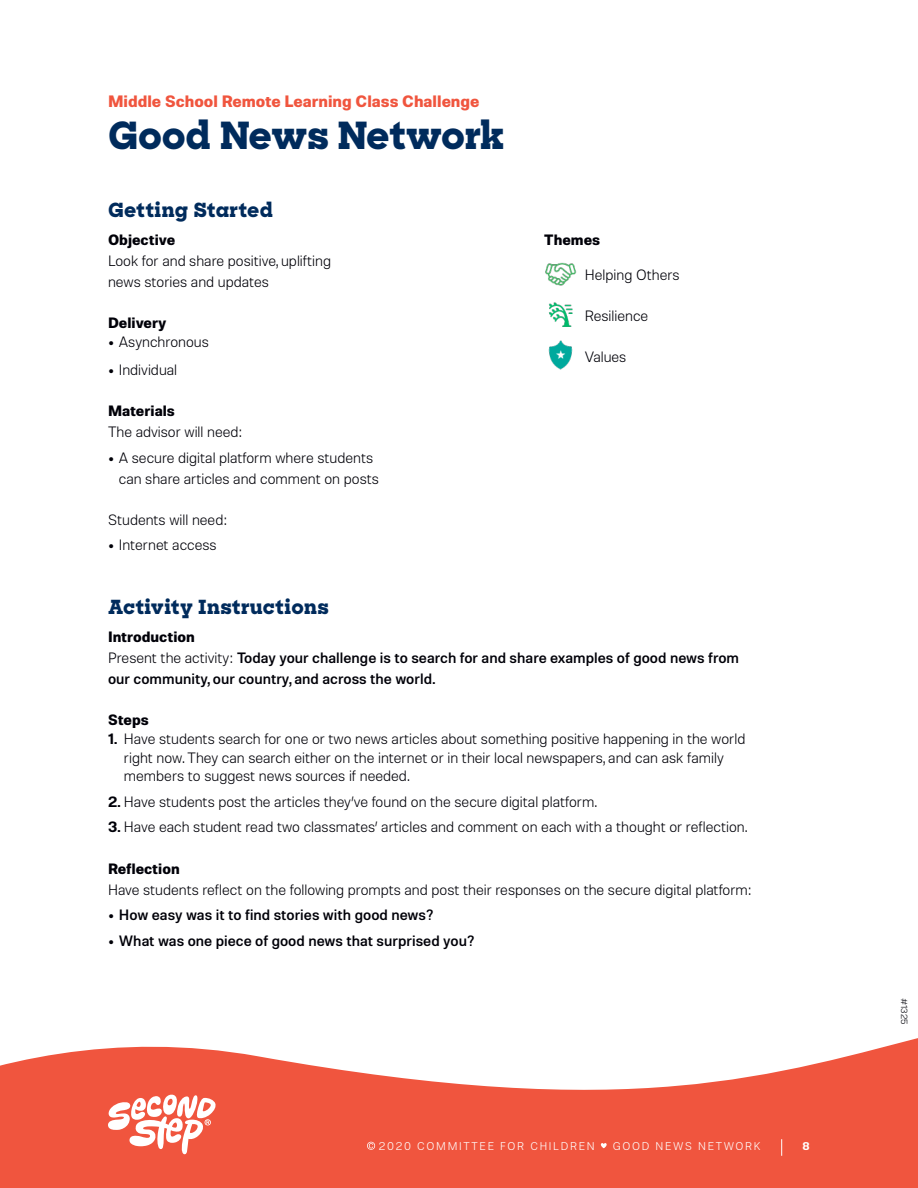
<style>
.page{position:relative;width:918px;height:1188px;background:#fff}
.page>*{position:absolute;margin:0;border:0;box-sizing:border-box;transform-origin:0 0}
._03_header-grades{font:800 37.5px "Sharp Slab";letter-spacing:-.015em;color:#002b5c}
._04B_Second_Header{font:800 19.5px "Sharp Slab";letter-spacing:.02em;color:#002b5c}
._03_header-grades-2{font:700 16.5px "Molde";color:#f0553e}
._06_body-text{font:300 15px/18.8px "Molde";color:#000008}
._06_body-text-2{font:500 15px/21px "Molde";color:#000008}
._07_Subhead_small{font:700 15px "Molde";color:#000008}
._07_Subhead_small-2{font:300 15px/21px "Molde";color:#000008}
.t1{font:300 11.25px "Molde";letter-spacing:.15em;color:#fff}
.t2{font:600 11.25px "Molde";color:#fff}
._08_LEGAL_TEXT{font:300 9px "Molde";color:#000008}
.s1{font-family:"Sharp Slab";font-weight:800}
.s2{font-weight:300}
.s3{font-weight:600}
</style>
<div class="page">
<svg style="left:0;top:1038px;width:918px;height:150px;fill:#f0553e"></svg>
<img style="left:545px;top:262px;width:32px;height:24px">
<img style="left:549px;top:302px;width:24px;height:25px">
<img style="left:548px;top:340px;width:25px;height:30px">
<svg style="left:781px;top:1139px;width:1px;height:17px"></svg>
<svg style="left:108px;top:1095px;width:108px;height:59px"></svg>
<svg style="left:367px;top:1142px;width:8px;height:8px"></svg>
<svg style="left:601px;top:1143px;width:6px;height:5px"></svg>
<p class="_03_header-grades-2" style="left:108px;top:90px;width:373px">Middle School Remote Learning Class Challenge</p>
<p class="_03_header-grades" style="left:108px;top:109px;width:398px">Good News Network</p>
<p class="_04B_Second_Header" style="left:108px;top:196px;width:167px">Getting Started</p>
<p class="_07_Subhead_small" style="left:108px;top:230px;width:69px">Objective</p>
<p class="_07_Subhead_small-2" style="left:108px;top:250px;width:225px">Look for and share positive, uplifting news stories and updates</p>
<p class="_07_Subhead_small" style="left:108px;top:313px;width:60px">Delivery</p>
<p class="_06_body-text" style="left:108px;top:332px;width:102px"><span class="s1">•</span> Asynchronous</p>
<p class="_06_body-text" style="left:108px;top:360px;width:71px"><span class="s1">•</span> Individual</p>
<p class="_07_Subhead_small" style="left:108px;top:401px;width:69px">Materials</p>
<p class="_06_body-text" style="left:108px;top:422px;width:136px">The advisor will need:</p>
<p class="_06_body-text" style="left:119px;top:446px;width:262px;line-height:21px;text-indent:-11px"><span class="s1">•</span> A secure digital platform where students can share articles and comment on posts</p>
<p class="_06_body-text" style="left:108px;top:510px;width:121px">Students will need:</p>
<p class="_06_body-text" style="left:108px;top:535px;width:110px"><span class="s1">•</span> Internet access</p>
<p class="_07_Subhead_small" style="left:544px;top:230px;width:57px">Themes</p>
<p class="_06_body-text" style="left:585px;top:264px;width:96px">Helping Others</p>
<p class="_06_body-text" style="left:585px;top:306px;width:65px">Resilience</p>
<p class="_06_body-text" style="left:585px;top:347px;width:43px">Values</p>
<p class="_04B_Second_Header" style="left:108px;top:593px;width:222px">Activity Instructions</p>
<p class="_07_Subhead_small" style="left:108px;top:627px;width:88px">Introduction</p>
<p class="_06_body-text-2" style="left:108px;top:646px;width:633px"><span class="s2">Present the activity:</span> Today your challenge is to search for and share examples of good news from our community, our country, and across the world.</p>
<p class="_07_Subhead_small" style="left:108px;top:710px;width:42px">Steps</p>
<p class="_06_body-text" style="left:124px;top:729px;width:623px;text-indent:-16px"><span class="s3">1.</span> Have students search for one or two news articles about something positive happening in the world right now. They can search either on the internet or in their local newspapers, and can ask family members to suggest news sources if needed.</p>
<p class="_06_body-text" style="left:108px;top:792px;width:490px"><span class="s3">2.</span> Have students post the articles they’ve found on the secure digital platform.</p>
<p class="_06_body-text" style="left:108px;top:817px;width:641px"><span class="s3">3.</span> Have each student read two classmates’ articles and comment on each with a thought or reflection.</p>
<p class="_07_Subhead_small" style="left:108px;top:858px;width:73px">Reflection</p>
<p class="_06_body-text" style="left:108px;top:880px;width:645px">Have students reflect on the following prompts and post their responses on the secure digital platform:</p>
<p class="_06_body-text-2" style="left:108px;top:904px;width:327px"><span class="s1">•</span> How easy was it to find stories with good news?</p>
<p class="_06_body-text-2" style="left:108px;top:929px;width:368px"><span class="s1">•</span> What was one piece of good news that surprised you?</p>
<p class="t1" style="left:379px;top:1139px;width:217px">2020 COMMITTEE FOR CHILDREN</p>
<p class="t1" style="left:613px;top:1139px;width:150px">GOOD NEWS NETWORK</p>
<p class="t2" style="left:802px;top:1138px;width:9px">8</p>
<p class="_08_LEGAL_TEXT" style="left:910px;top:998px;width:28px;rotate:90deg">#1325</p>
</div>
